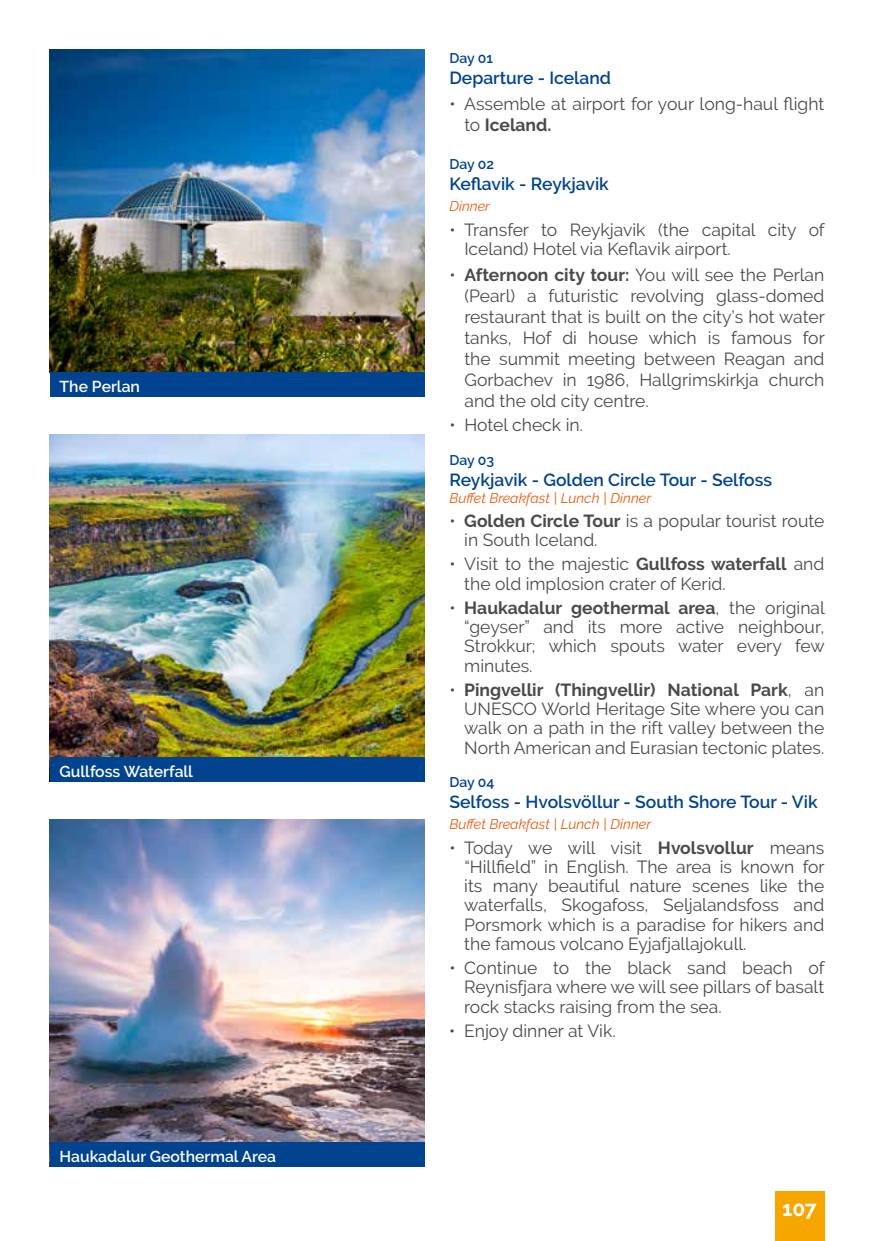
<style>
.page{position:relative;width:874px;height:1241px;background:#fff}
.page>*{position:absolute;margin:0;border:0;box-sizing:border-box;transform-origin:0 0}
.t1{font:700 21px "Raleway";color:#fff}
.t2{font:17.5px/19.2px "Raleway";color:#4a4a49;text-align:justify}
.t3{font:600 17.5px "Raleway";color:#01438f}
.t4{font:600 15.75px "Raleway";color:#fff}
.t5{font:italic 14px "Raleway";color:#ea5b0b}
.t6{font:600 14px "Raleway";color:#01438f}
.s1{font-weight:700}
</style>
<div class="page">
<img style="left:50px;top:434px;width:374px;height:322px">
<img style="left:50px;top:50px;width:374px;height:322px">
<img style="left:50px;top:819px;width:374px;height:322px">
<div style="left:50px;top:372px;width:374px;height:25px;background:#01438f"></div>
<div style="left:50px;top:756px;width:374px;height:25px;background:#01438f"></div>
<div style="left:50px;top:1141px;width:374px;height:25px;background:#01438f"></div>
<div style="left:774px;top:1191px;width:49px;height:49px;background:#f7a600"></div>
<p class="t4" style="left:60px;top:377px;width:82px">The Perlan</p>
<p class="t4" style="left:60px;top:762px;width:135px">Gullfoss Waterfall</p>
<p class="t4" style="left:60px;top:1146px;width:218px">Haukadalur Geothermal Area</p>
<p class="t6" style="left:449px;top:50px;width:45px">Day 01</p>
<p class="t3" style="left:449px;top:68px;width:163px">Departure - Iceland</p>
<p class="t2" style="left:464px;top:93px;width:361px;line-height:21px;text-indent:-15px">• Assemble at airport for your long-haul flight to <span class="s1">Iceland.</span></p>
<p class="t6" style="left:449px;top:156px;width:46px">Day 02</p>
<p class="t3" style="left:449px;top:174px;width:161px">Keflavik - Reykjavik</p>
<p class="t5" style="left:449px;top:198px;width:42px">Dinner</p>
<p class="t2" style="left:464px;top:220px;width:362px;text-indent:-15px">• Transfer to Reykjavik (the capital city of<br>Iceland) Hotel via Keflavik airport.</p>
<p class="t2" style="left:464px;top:264px;width:362px;line-height:21px;text-indent:-15px">• <span class="s1">Afternoon city tour:</span> You will see the Perlan (Pearl) a futuristic revolving glass-domed restaurant that is built on the city’s hot water tanks, Hof di house which is famous for the summit meeting between Reagan and Gorbachev in 1986, Hallgrimskirkja church and the old city centre.</p>
<p class="t2" style="left:449px;top:415px;width:135px">• Hotel check in.</p>
<p class="t6" style="left:449px;top:452px;width:46px">Day 03</p>
<p class="t3" style="left:449px;top:469px;width:324px">Reykjavik - Golden Circle Tour - Selfoss</p>
<p class="t5" style="left:449px;top:489px;width:203px">Buffet Breakfast | Lunch | Dinner</p>
<p class="t2" style="left:464px;top:511px;width:361px;text-indent:-15px">• <span class="s1">Golden Circle Tour</span> is a popular tourist route in South Iceland.</p>
<p class="t2" style="left:464px;top:554px;width:361px;text-indent:-15px">• Visit to the majestic <span class="s1">Gullfoss waterfall</span> and the old implosion crater of Kerid.</p>
<p class="t2" style="left:464px;top:598px;width:362px;text-indent:-15px">• <span class="s1">Haukadalur geothermal area</span>, the original “geyser” and its more active neighbour, Strokkur; which spouts water every few minutes.</p>
<p class="t2" style="left:464px;top:680px;width:361px;text-indent:-15px">• <span class="s1">Pingvellir (Thingvellir) National Park</span>, an UNESCO World Heritage Site where you can walk on a path in the rift valley between the North American and Eurasian tectonic plates.</p>
<p class="t6" style="left:449px;top:774px;width:46px">Day 04</p>
<p class="t3" style="left:449px;top:792px;width:369px">Selfoss - Hvolsvöllur - South Shore Tour - Vik</p>
<p class="t5" style="left:449px;top:816px;width:203px">Buffet Breakfast | Lunch | Dinner</p>
<p class="t2" style="left:464px;top:837px;width:362px;text-indent:-15px">• Today we will visit <span class="s1">Hvolsvollur</span> means “Hillfield” in English. The area is known for its many beautiful nature scenes like the waterfalls, Skogafoss, Seljalandsfoss and Porsmork which is a paradise for hikers and the famous volcano Eyjafjallajokull.</p>
<p class="t2" style="left:464px;top:958px;width:362px;text-indent:-15px">• Continue to the black sand beach of Reynisfjara where we will see pillars of basalt rock stacks raising from the sea.</p>
<p class="t2" style="left:449px;top:1020px;width:168px">• Enjoy dinner at Vik.</p>
<p class="t1" style="left:781px;top:1196px;width:36px">107</p>
</div>
